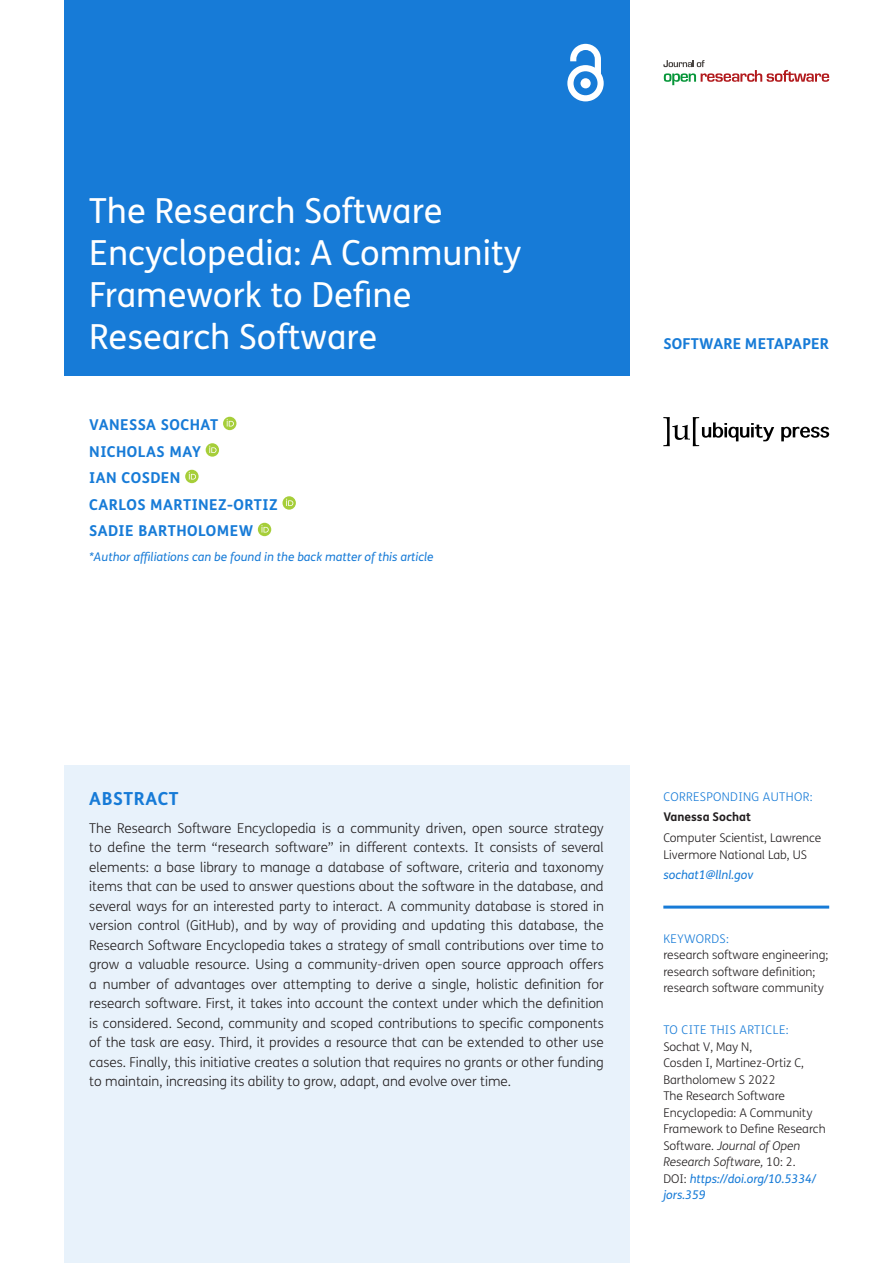
<style>
.page{position:relative;width:893px;height:1263px;background:#fff}
.page>*{position:absolute;margin:0;border:0;box-sizing:border-box;transform-origin:0 0}
.Article_Title{font:34.5px/42px "FS Me";color:#fff}
.t1{font:700 18px "FS Me";letter-spacing:.03em;color:#177bd7}
.Cover_Authors{font:700 15px "FS Me";letter-spacing:.03em;color:#177bd7}
.Abstract_Copy{font:300 13.5px/19.5px "FS Me";color:#231f20;text-align:justify}
.t2{font:300 12px/16.5px "FS Me";color:#231f20}
.t3{font:italic 12px "FS Me";color:#177bd7}
.t4{font:300 12px "FS Me";letter-spacing:.03em;color:#177bd7}
.t5{font:700 12px "FS Me";color:#231f20}
.s1{font-style:italic}
.s2{font-weight:400;font-style:italic;color:#177bd7}
</style>
<div class="page">
<div style="left:64px;top:0;width:565px;height:376px;background:#177bd7"></div>
<svg style="left:567px;top:44px;width:37px;height:57px"></svg>
<svg style="left:781px;top:427px;width:48px;height:14px"></svg>
<svg style="left:663px;top:417px;width:111px;height:29px"></svg>
<svg style="left:663px;top:60px;width:166px;height:25px"></svg>
<div style="left:64px;top:766px;width:565px;height:497px;background:#e8f2fb"></div>
<hr style="left:663px;top:905px;width:166px;height:3px;background:#177bd7">
<svg style="left:223px;top:417px;width:13px;height:13px"></svg>
<svg style="left:227px;top:419px;width:7px;height:7px"></svg>
<div style="left:206px;top:443px;width:13px;height:14px;background:#a6ce39;border-radius:50%"></div>
<svg style="left:209px;top:446px;width:8px;height:7px"></svg>
<svg style="left:185px;top:470px;width:14px;height:13px"></svg>
<svg style="left:189px;top:472px;width:7px;height:7px"></svg>
<svg style="left:282px;top:496px;width:14px;height:14px"></svg>
<svg style="left:286px;top:499px;width:7px;height:7px"></svg>
<svg style="left:258px;top:523px;width:13px;height:13px"></svg>
<svg style="left:261px;top:525px;width:8px;height:7px"></svg>
<h1 class="Article_Title" style="left:89px;top:190px;width:433px">The Research Software<br>Encyclopedia: A Community<br>Framework to Define<br>Research Software</h1>
<p class="Cover_Authors" style="left:89px;top:415px;width:131px">VANESSA SOCHAT</p>
<p class="Cover_Authors" style="left:89px;top:442px;width:113px">NICHOLAS MAY</p>
<p class="Cover_Authors" style="left:89px;top:468px;width:93px">IAN COSDEN</p>
<p class="Cover_Authors" style="left:89px;top:495px;width:190px">CARLOS MARTINEZ-ORTIZ</p>
<p class="Cover_Authors" style="left:89px;top:521px;width:165px">SADIE BARTHOLOMEW</p>
<p class="t3" style="left:89px;top:550px;width:346px">*Author affiliations can be found in the back matter of this article</p>
<p class="Cover_Authors" style="left:663px;top:334px;width:167px">SOFTWARE METAPAPER</p>
<h2 class="t1" style="left:89px;top:787px;width:91px">ABSTRACT</h2>
<p class="Abstract_Copy" style="left:89px;top:819px;width:516px">The Research Software Encyclopedia is a community driven, open source strategy to define the term “research software” in different contexts. It consists of several elements: a base library to manage a database of software, criteria and taxonomy items that can be used to answer questions about the software in the database, and several ways for an interested party to interact. A community database is stored in version control (GitHub), and by way of providing and updating this database, the Research Software Encyclopedia takes a strategy of small contributions over time to grow a valuable resource. Using a community-driven open source approach offers a number of advantages over attempting to derive a single, holistic definition for research software. First, it takes into account the context under which the definition is considered. Second, community and scoped contributions to specific components of the task are easy. Third, it provides a resource that can be extended to other use cases. Finally, this initiative creates a solution that requires no grants or other funding to maintain, increasing its ability to grow, adapt, and evolve over time.</p>
<p class="t4" style="left:663px;top:789px;width:151px">CORRESPONDING AUTHOR:</p>
<p class="t5" style="left:663px;top:809px;width:89px">Vanessa Sochat</p>
<p class="t2" style="left:663px;top:830px;width:160px">Computer Scientist, Lawrence<br>Livermore National Lab, US</p>
<p class="t3" style="left:663px;top:868px;width:91px">sochat1@llnl.gov</p>
<p class="t4" style="left:663px;top:931px;width:67px">KEYWORDS:</p>
<p class="t2" style="left:663px;top:947px;width:166px">research software engineering; research software definition; research software community</p>
<p class="t4" style="left:663px;top:1023px;width:127px">TO CITE THIS ARTICLE:</p>
<p class="t2" style="left:663px;top:1038px;width:164px">Sochat V, May N,<br>Cosden I, Martinez-Ortiz C,<br>Bartholomew S 2022<br>The Research Software<br>Encyclopedia: A Community<br>Framework to Define Research<br>Software. <span class="s1">Journal of Open<br>Research Software,</span> 10: 2.<br>DOI: <span class="s2">https://doi.org/10.5334/ jors.359</span></p>
</div>
